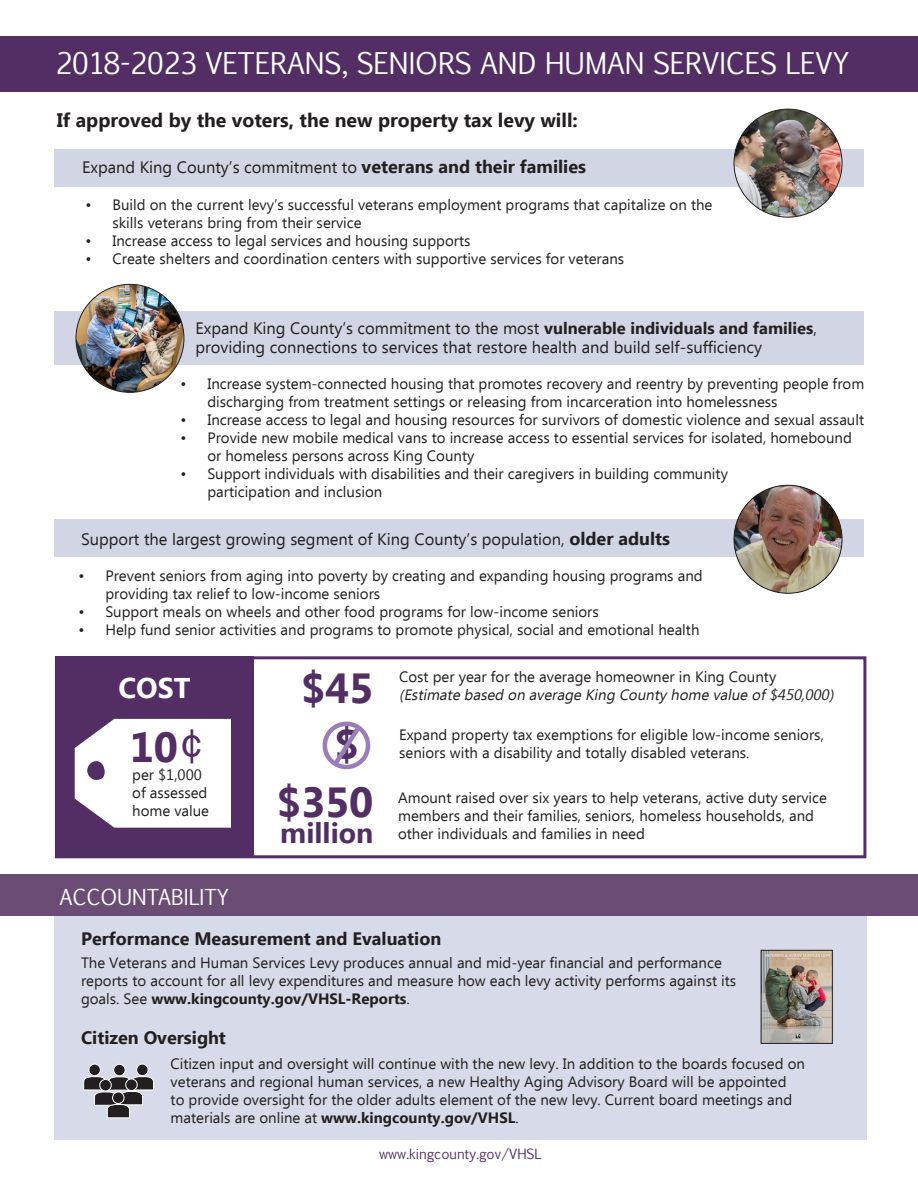
<style>
.page{position:relative;width:918px;height:1188px;background:#fff}
.page>*{position:absolute;margin:0;border:0;box-sizing:border-box;transform-origin:0 0}
.t1{font:700 42px "Ebrima";color:#522e64}
.t2{font:28.5px "Euphemia CAS";color:#fff}
.t3{font:700 28.5px "Ebrima";color:#522e64}
.t4{font:700 28.5px "Ebrima";color:#fff}
.t5{font:21px "Euphemia CAS";color:#fff}
.t6{font:700 19.5px "Ebrima";color:#231f20}
.t7{font:700 18px "Ebrima";color:#231f20}
.t8{font:16.5px/19.8px "Ebrima";color:#231f20}
.t9{font:15px/18px "Ebrima";color:#231f20}
.t10{font:italic 15px "Ebrima";color:#231f20}
.t11{font:13.5px "Euphemia CAS";color:#522e64}
.s1{font-weight:700;font-size:18px}
.s2{font-weight:700}
.s3{font-family:"Franklin Gothic";font-weight:400;font-size:46.5px}
</style>
<div class="page">
<div style="left:55px;top:656px;width:811px;height:202px;border:3px solid #522e64"></div>
<div style="left:54px;top:885px;width:812px;height:255px;background:#d7dae8"></div>
<div style="left:56px;top:656px;width:198px;height:201px;background:#522e64"></div>
<div style="left:54px;top:149px;width:810px;height:38px;background:#d2d5e4"></div>
<div style="left:54px;top:311px;width:810px;height:54px;background:#d2d5e4"></div>
<div style="left:54px;top:519px;width:810px;height:38px;background:#d2d5e4"></div>
<div style="left:0;top:36px;width:918px;height:56px;background:#522e64"></div>
<img style="left:734px;top:109px;width:107px;height:107px">
<img style="left:76px;top:284px;width:108px;height:108px;border-radius:54px">
<img style="left:734px;top:485px;width:108px;height:108px;border-radius:54px">
<div style="left:0;top:874px;width:918px;height:42px;background:#6b4c75"></div>
<svg style="left:75px;top:719px;width:156px;height:109px;background:#efecf0"></svg>
<img style="left:763px;top:952px;width:68px;height:90px">
<div style="left:761px;top:950px;width:72px;height:94px;border:1px solid #231f20"></div>
<div style="left:114px;top:1064px;width:11px;height:12px;background:#231f20;border-radius:50%"></div>
<div style="left:113px;top:1064px;width:12px;height:12px;border:1px solid #fff;border-radius:50%"></div>
<div style="left:89px;top:1064px;width:11px;height:12px;background:#231f20;border-radius:50%"></div>
<div style="left:89px;top:1064px;width:12px;height:12px;border:1px solid #fff;border-radius:50%"></div>
<div style="left:137px;top:1064px;width:11px;height:12px;background:#231f20;border-radius:50%"></div>
<div style="left:136px;top:1064px;width:12px;height:12px;border:1px solid #fff;border-radius:50%"></div>
<svg style="left:83px;top:1076px;width:71px;height:42px"></svg>
<div style="left:113px;top:1092px;width:11px;height:12px;background:#231f20;border-radius:50%"></div>
<div style="left:112px;top:1092px;width:12px;height:12px;border:1px solid #fff;border-radius:50%"></div>
<svg style="left:322px;top:721px;width:49px;height:49px"></svg>
<p class="t2" style="left:56px;top:43px;width:795px">2018-2023 VETERANS, SENIORS AND HUMAN SERVICES LEVY</p>
<p class="t6" style="left:57px;top:106px;width:523px">If approved by the voters, the new property tax levy will:</p>
<p class="t8" style="left:82px;top:159px;width:505px">Expand King County’s commitment to <span class="s1">veterans and their families</span></p>
<p class="t9" style="left:112px;top:196px;width:601px;text-indent:-27px">• Build on the current levy’s successful veterans employment programs that capitalize on the skills veterans bring from their service</p>
<p class="t9" style="left:86px;top:232px;width:386px">• Increase access to legal services and housing supports</p>
<p class="t9" style="left:86px;top:250px;width:540px">• Create shelters and coordination centers with supportive services for veterans</p>
<p class="t8" style="left:195px;top:319px;width:623px">Expand King County’s commitment to the most <span class="s2">vulnerable individuals and families</span>, providing connections to services that restore health and build self-sufficiency</p>
<p class="t9" style="left:207px;top:375px;width:658px;text-indent:-27px">• Increase system-connected housing that promotes recovery and reentry by preventing people from discharging from treatment settings or releasing from incarceration into homelessness</p>
<p class="t9" style="left:180px;top:411px;width:685px">• Increase access to legal and housing resources for survivors of domestic violence and sexual assault</p>
<p class="t9" style="left:207px;top:429px;width:646px;text-indent:-27px">• Provide new mobile medical vans to increase access to essential services for isolated, homebound or homeless persons across King County</p>
<p class="t9" style="left:207px;top:465px;width:522px;text-indent:-27px">• Support individuals with disabilities and their caregivers in building community participation and inclusion</p>
<p class="t8" style="left:81px;top:530px;width:591px">Support the largest growing segment of King County’s population, <span class="s1">older adults</span></p>
<p class="t9" style="left:105px;top:568px;width:599px;text-indent:-27px">• Prevent seniors from aging into poverty by creating and expanding housing programs and providing tax relief to low-income seniors</p>
<p class="t9" style="left:78px;top:604px;width:522px">• Support meals on wheels and other food programs for low-income seniors</p>
<p class="t9" style="left:78px;top:622px;width:623px">• Help fund senior activities and programs to promote physical, social and emotional health</p>
<p class="t1" style="left:301px;top:657px;width:74px">$45</p>
<p class="t4" style="left:118px;top:667px;width:74px">COST</p>
<p class="t9" style="left:399px;top:669px;width:379px">Cost per year for the average homeowner in King County</p>
<p class="t10" style="left:399px;top:684px;width:440px">(Estimate based on average King Countyhome value of$450,000)</p>
<p class="t9" style="left:399px;top:727px;width:426px">Expand property tax exemptions for eligible low-income seniors, seniors with a disability and totally disabled veterans.</p>
<p class="t9" style="left:398px;top:790px;width:430px">Amount raised over six years to help veterans, active duty service members and their families, seniors, homeless households, and other individuals and families in need</p>
<p class="t1" style="left:130px;top:716px;width:77px">10<span class="s3">¢</span></p>
<p class="t1" style="left:334px;top:713px;width:26px">$</p>
<p class="t9" style="left:132px;top:766px;width:78px">per $1,000 of assessed home value</p>
<p class="t1" style="left:277px;top:771px;width:98px">$350</p>
<p class="t3" style="left:280px;top:811px;width:95px">million</p>
<p class="t5" style="left:59px;top:882px;width:171px">ACCOUNTABILITY</p>
<p class="t7" style="left:81px;top:925px;width:362px">Performance Measurement and Evaluation</p>
<p class="t9" style="left:81px;top:955px;width:657px">The Veterans and Human Services Levy produces annual and mid-year financial and performance reports to account for all levy expenditures and measure how each levy activity performs against its goals. See <span class="s2">www.kingcounty.gov/VHSL-Reports</span>.</p>
<p class="t7" style="left:81px;top:1024px;width:146px">Citizen Oversight</p>
<p class="t9" style="left:171px;top:1055px;width:636px">Citizen input and oversight will continue with the new levy. In addition to the boards focused on veterans and regional human services, a new Healthy Aging Advisory Board will be appointed<br>to provide oversight for the older adults element of the new levy. Current board meetings and materials are online at <span class="s2">www.kingcounty.gov/VHSL</span>.</p>
<p class="t11" style="left:379px;top:1144px;width:164px">www.kingcounty.gov/VHSL</p>
</div>
